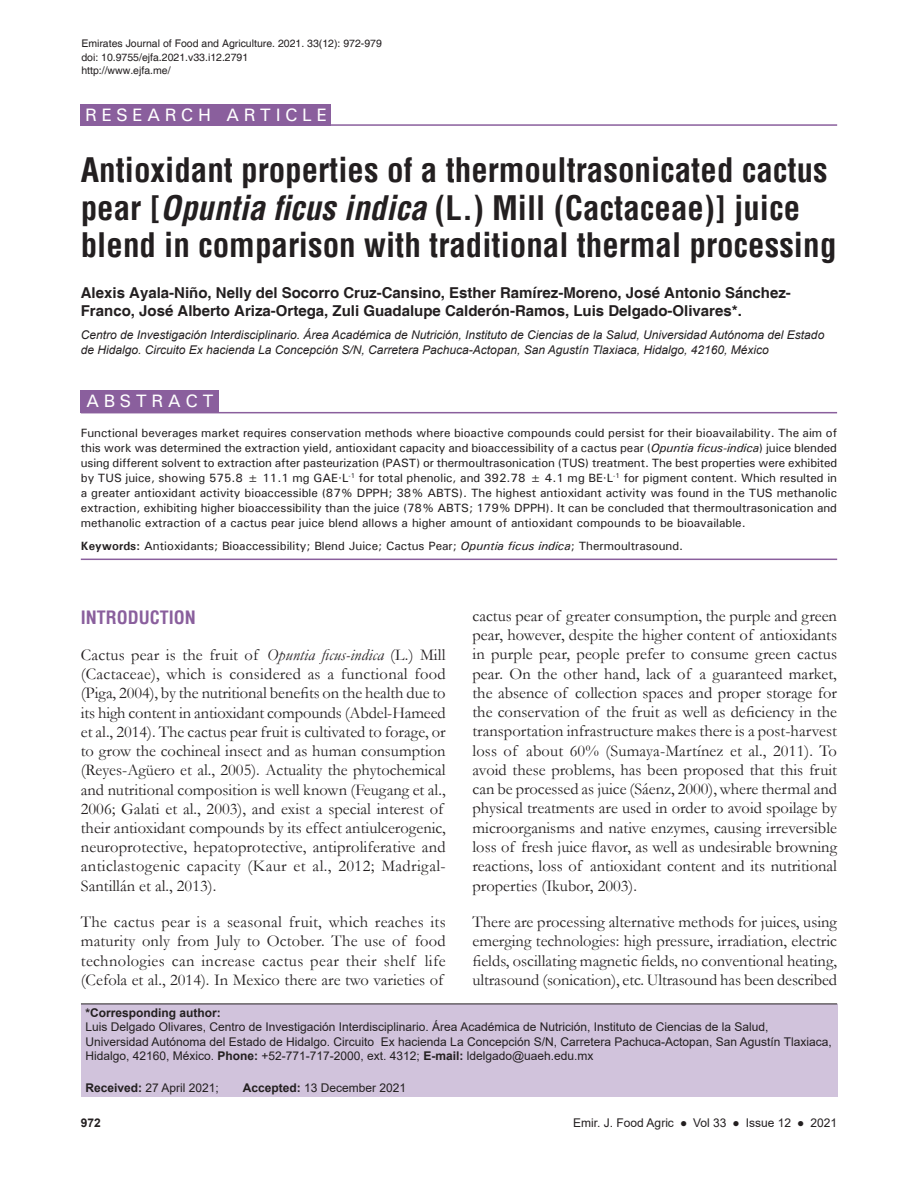
<style>
.page{position:relative;width:918px;height:1188px;background:#fff}
.page>*{position:absolute;margin:0;border:0;box-sizing:border-box;transform-origin:0 0}
.AT{font:700 condensed 33px/37.5px "Helvetica";color:#231f20}
.AH{font:500 18px "Univers";letter-spacing:.25em;color:#fff}
.t1{font:700 condensed 18px "Helvetica";color:#8a5f9d}
.ABSH{font:500 18px "Univers";letter-spacing:.25em;color:#fff}
.TX{font:16.5px/19.2px "Garamond";color:#231f20;text-align:justify}
.AU{font:700 15px/18px "Helvetica";color:#231f20}
.ABS{font:500 12px/15px "Univers";color:#231f20;text-align:justify}
.ADD{font:12px/14.4px "Arial";color:#231f20}
.AFF{font:italic 12px/14.4px "Arial";color:#231f20}
.KWD{font:500 12px "Univers";color:#231f20}
.His{font:12px "Arial";color:#231f20}
.RF_R{font:12px "Arial";color:#231f20}
.RF_R-2{font:700 12px "Arial";color:#231f20}
.Journal{font:10.5px "Helvetica";color:#231f20}
.s1{font-style:italic}
.s2{font-weight:700}
</style>
<div class="page">
<div style="left:81px;top:1004px;width:756px;height:92px;background:#d1c3dc"></div>
<hr style="left:81px;top:1004px;width:756px;height:1px;background:#231f20">
<hr style="left:81px;top:559px;width:756px;height:1px;background:#8a5f9d">
<div style="left:81px;top:391px;width:138px;height:22px;background:#8a5f9d"></div>
<hr style="left:81px;top:412px;width:756px;height:1px;background:#8a5f9d">
<div style="left:81px;top:104px;width:250px;height:22px;background:#8a5f9d"></div>
<hr style="left:81px;top:124px;width:756px;height:2px;background:#8a5f9d">
<p class="Journal" style="left:81px;top:37px;width:302px">Emirates Journal of Food and Agriculture. 2021. 33(12): 972-979</p>
<p class="Journal" style="left:81px;top:51px;width:168px">doi: 10.9755/ejfa.2021.v33.i12.2791</p>
<p class="Journal" style="left:81px;top:64px;width:91px">http://www.ejfa.me/</p>
<p class="AH" style="left:85px;top:104px;width:243px">RESEARCH ARTICLE</p>
<p class="AT" style="left:81px;top:151px;width:757px">Antioxidant properties of a thermoultrasonicated cactus pear [<span class="s1">Opuntia ficus indica</span> (L.) Mill (Cactaceae)] juice blend in comparison with traditional thermal processing</p>
<p class="AU" style="left:81px;top:285px;width:712px">Alexis Ayala-Niño, Nelly del Socorro Cruz-Cansino, Esther Ramírez-Moreno, José Antonio Sánchez-<br>Franco, José Alberto Ariza-Ortega, Zuli Guadalupe Calderón-Ramos, Luis Delgado-Olivares*.</p>
<p class="AFF" style="left:81px;top:328px;width:745px">Centro de Investigación Interdisciplinario. Área Académica de Nutrición, Instituto de Ciencias de la Salud, Universidad Autónoma del Estado de Hidalgo. Circuito Ex hacienda La Concepción S/N, Carretera Pachuca-Actopan, San Agustín Tlaxiaca, Hidalgo, 42160, México</p>
<p class="ABSH" style="left:86px;top:390px;width:129px">ABSTRACT</p>
<p class="ABS" style="left:81px;top:425px;width:758px">Functional beverages market requires conservation methods where bioactive compounds could persist for their bioavailability. The aim of this work was determined the extraction yield, antioxidant capacity and bioaccessibility of a cactus pear (<span class="s1">Opuntia ficus-indica</span>) juice blended using different solvent to extraction after pasteurization (PAST) or thermoultrasonication (TUS) treatment. The best properties were exhibited by TUS juice, showing 575.8 ± 11.1 mg GAE·L<sup>-1</sup> for total phenolic, and 392.78 ± 4.1 mg BE·L<sup>-1</sup> for pigment content. Which resulted in a greater antioxidant activity bioaccessible (87% DPPH; 38% ABTS). The highest antioxidant activity was found in the TUS methanolic extraction, exhibiting higher bioaccessibility than the juice (78% ABTS; 179% DPPH). It can be concluded that thermoultrasonication and methanolic extraction of a cactus pear juice blend allows a higher amount of antioxidant compounds to be bioavailable.</p>
<p class="KWD" style="left:81px;top:538px;width:604px"><span class="s2">Keywords:</span> Antioxidants; Bioaccessibility; Blend Juice; Cactus Pear; <span class="s1">Opuntia ficus indica</span>; Thermoultrasound.</p>
<h1 class="t1" style="left:81px;top:605px;width:117px">INTRODUCTION</h1>
<p class="TX" style="left:81px;top:645px;width:366px;text-align:left">Cactus pear is the fruit of <span class="s1">Opuntia ficus-indica</span> (L.) Mill (Cactaceae), which is considered as a functional food (Piga, 2004), by the nutritional benefits on the health due to its high content in antioxidant compounds (Abdel-Hameed et al., 2014). The cactus pear fruit is cultivated to forage, or to grow the cochineal insect and as human consumption (Reyes-Agüero et al., 2005). Actuality the phytochemical and nutritional composition is well known (Feugang et al., 2006; Galati et al., 2003), and exist a special interest of their antioxidant compounds by its effect antiulcerogenic, neuroprotective, hepatoprotective, antiproliferative and anticlastogenic capacity (Kaur et al., 2012; Madrigal-Santillán et al., 2013).</p>
<p class="TX" style="left:81px;top:912px;width:366px">The cactus pear is a seasonal fruit, which reaches its maturity only from July to October. The use of food technologies can increase cactus pear their shelf life (Cefola et al., 2014). In Mexico there are two varieties of</p>
<p class="TX" style="left:472px;top:606px;width:366px">cactus pear of greater consumption, the purple and green pear, however, despite the higher content of antioxidants in purple pear, people prefer to consume green cactus pear. On the other hand, lack of a guaranteed market, the absence of collection spaces and proper storage for the conservation of the fruit as well as deficiency in the transportation infrastructure makes there is a post-harvest loss of about 60% (Sumaya-Martínez et al., 2011). To avoid these problems, has been proposed that this fruit can be processed as juice (Sáenz, 2000), where thermal and physical treatments are used in order to avoid spoilage by microorganisms and native enzymes, causing irreversible loss of fresh juice flavor, as well as undesirable browning reactions, loss of antioxidant content and its nutritional properties (Ikubor, 2003).</p>
<p class="TX" style="left:472px;top:912px;width:366px">There are processing alternative methods for juices, using emerging technologies: high pressure, irradiation, electric fields, oscillating magnetic fields, no conventional heating, ultrasound (sonication), etc. Ultrasound has been described</p>
<p class="ADD" style="left:85px;top:1006px;width:748px"><span class="s2">*Corresponding author:<br></span>Luis Delgado Olivares, Centro de Investigación Interdisciplinario. Área Académica de Nutrición, Instituto de Ciencias de la Salud, Universidad Autónoma del Estado de Hidalgo. Circuito Ex hacienda La Concepción S/N, Carretera Pachuca-Actopan, San Agustín Tlaxiaca, Hidalgo, 42160, México. <span class="s2">Phone:</span> +52-771-717-2000, ext. 4312; <span class="s2">E-mail:</span> ldelgado@uaeh.edu.mx</p>
<p class="His" style="left:85px;top:1079px;width:135px"><span class="s2">Received:</span> 27 April 2021;</p>
<p class="His" style="left:243px;top:1079px;width:165px"><span class="s2">Accepted:</span> 13 December 2021</p>
<p class="RF_R-2" style="left:81px;top:1115px;width:22px">972</p>
<p class="RF_R" style="left:573px;top:1115px;width:265px">Emir. J. Food Agric ● Vol 33 ● Issue 12 ● 2021</p>
</div>
